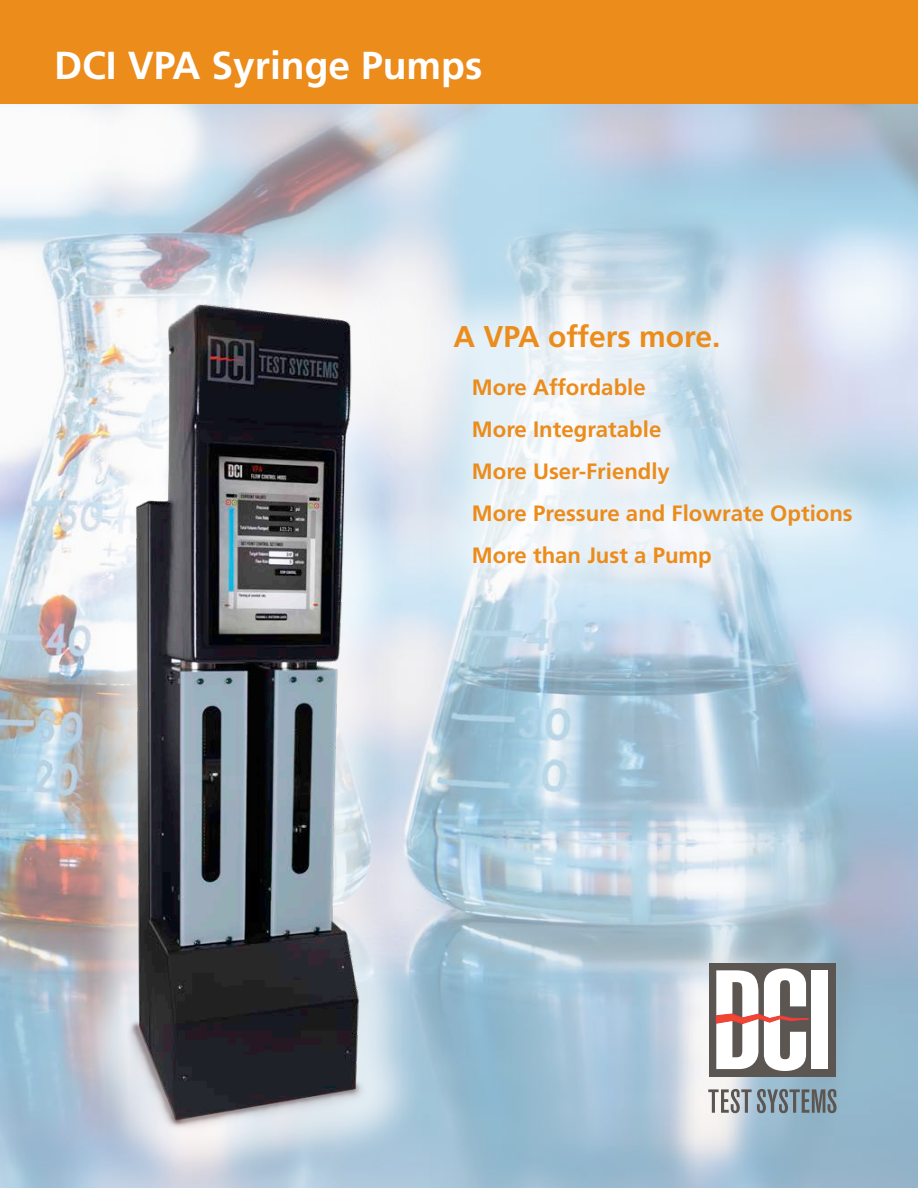
<style>
.page{position:relative;width:918px;height:1188px;background:#fff}
.page>*{position:absolute;margin:0;border:0;box-sizing:border-box;transform-origin:0 0}
.t1{font:700 39px "Frutiger LT Std";color:#fff}
.t2{font:700 30px "Frutiger LT Std";color:#eb8c1b}
.t3{font:700 22.2px "Frutiger LT Std";color:#eb8c1b}
</style>
<div class="page">
<img style="left:0;top:104px;width:918px;height:1084px">
<div style="left:0;top:0;width:918px;height:104px;background:#eb8c1b"></div>
<div style="left:0;top:93px;width:5px;height:916px;background:#fff;opacity:.6"></div>
<div style="left:404px;top:274px;width:498px;height:344px;background:#fff;opacity:.67"></div>
<div style="left:709px;top:963px;width:127px;height:114px;background:#5b5652"></div>
<div style="left:812px;top:970px;width:16px;height:99px;background:#fff"></div>
<svg style="left:716px;top:968px;width:93px;height:103px"></svg>
<svg style="left:708px;top:1089px;width:129px;height:24px;background:#8c969d"></svg>
<div style="left:66px;top:247px;width:360px;height:941px;background:#fff;opacity:.69"></div>
<img style="left:22px;top:231px;width:395px;height:927px">
<p class="t1" style="left:54px;top:42px;width:430px">DCI VPA Syringe Pumps</p>
<p class="t2" style="left:454px;top:319px;width:268px">A VPA offers more.</p>
<p class="t3" style="left:472px;top:374px;width:175px">More Affordable</p>
<p class="t3" style="left:472px;top:416px;width:191px">More Integratable</p>
<p class="t3" style="left:472px;top:458px;width:200px">More User-Friendly</p>
<p class="t3" style="left:472px;top:500px;width:382px">More Pressure and Flowrate Options</p>
<p class="t3" style="left:472px;top:542px;width:241px">More than Just a Pump</p>
</div>
